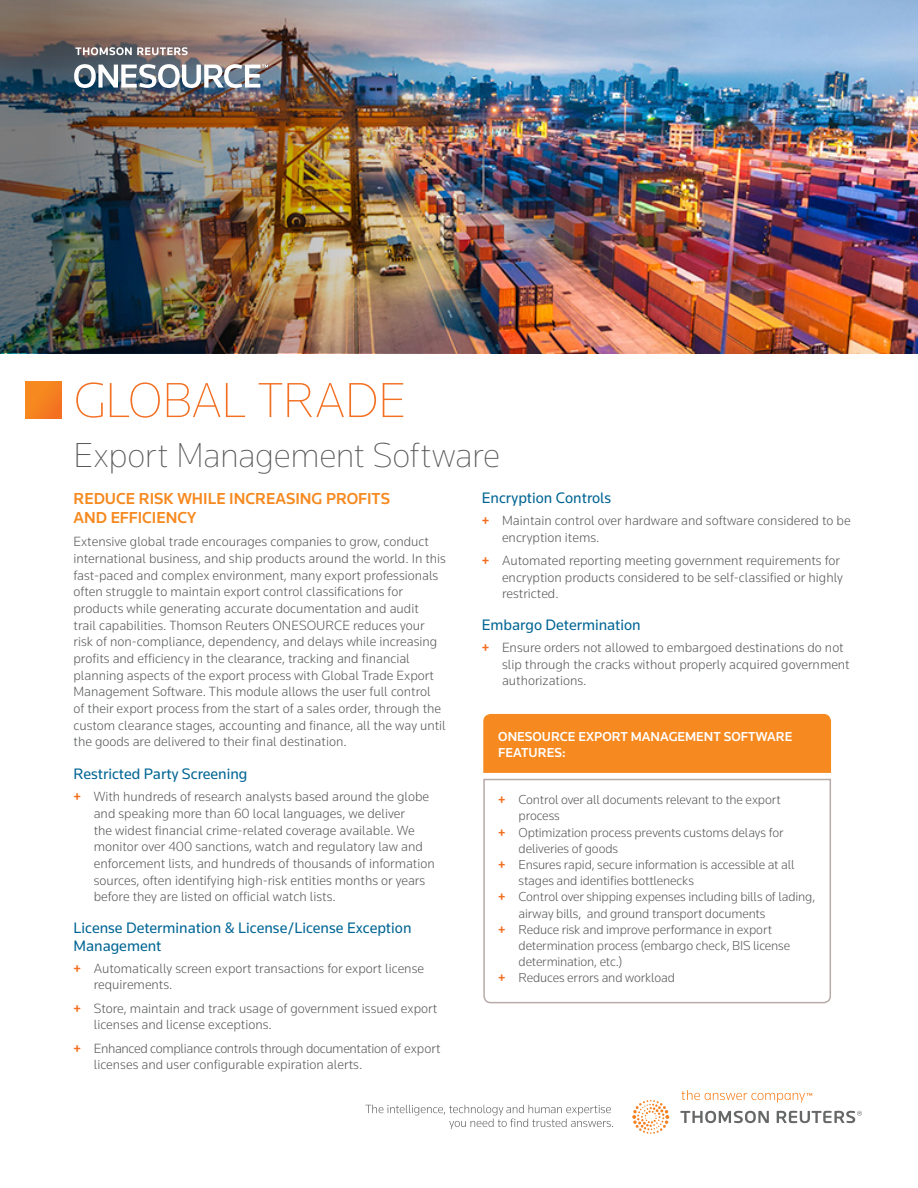
<style>
.page{position:relative;width:918px;height:1188px;background:#fff}
.page>*{position:absolute;margin:0;border:0;box-sizing:border-box;transform-origin:0 0}
.t1{font:200 51px "Knowledge";letter-spacing:-.01em;color:#f36f21}
.t2{font:200 36px "Knowledge";letter-spacing:-.01em;color:#58595b}
.t3{font:500 16.5px/19.5px "Knowledge";color:#f6891f}
.t4{font:15.75px/18px "Knowledge";color:#006594}
.t5{font:300 13.8px/16.6px "Knowledge";color:#58595b}
.t6{font:300 13.8px/16.6px "Knowledge";letter-spacing:-.025em;color:#58595b}
.t7{font:300 13.5px "Knowledge";letter-spacing:-.01em;color:#58595b}
.t8{font:500 13.5px/16.5px "Knowledge";color:#fff}
.s1{font-weight:500;color:#f36f21}
</style>
<div class="page">
<img style="left:640px;top:0;width:278px;height:353px">
<img style="left:0;top:0;width:640px;height:353px">
<img style="left:74px;top:64px;width:194px;height:24px">
<svg style="left:75px;top:47px;width:113px;height:8px"></svg>
<div style="left:25px;top:382px;width:36px;height:36px;background:linear-gradient(to right,#f68c1f,#f47821)"></div>
<div style="left:483px;top:713px;width:349px;height:60px;background:#f6891f"></div>
<svg style="left:483px;top:778px;width:348px;height:226px"></svg>
<svg style="left:365px;top:1090px;width:497px;height:44px"></svg>
<h1 class="t1" style="left:74px;top:369px;width:334px">GLOBAL TRADE</h1>
<h2 class="t2" style="left:74px;top:432px;width:428px">Export Management Software</h2>
<p class="t3" style="left:74px;top:488px;width:318px">REDUCE RISK WHILE INCREASING PROFITS<br>AND EFFICIENCY</p>
<p class="t5" style="left:74px;top:533px;width:374px">Extensive global trade encourages companies to grow, conduct international business, and ship products around the world. In this fast-paced and complex environment, many export professionals often struggle to maintain export control classifications for products while generating accurate documentation and audit<br>trail capabilities. Thomson Reuters ONESOURCE reduces your risk of non-compliance, dependency, and delays while increasing profits and efficiency in the clearance, tracking and financial planning aspects of the export process with Global Trade Export Management Software. This module allows the user full control<br>of their export process from the start of a sales order, through the custom clearance stages, accounting and finance, all the way until the goods are delivered to their final destination.</p>
<p class="t4" style="left:74px;top:765px;width:176px">Restricted Party Screening</p>
<p class="t5" style="left:94px;top:788px;width:343px;text-indent:-20px"><span class="s1">+</span> With hundreds of research analysts based around the globe and speaking more than 60 local languages, we deliver<br>the widest financial crime-related coverage available. We monitor over 400 sanctions, watch and regulatory law and enforcement lists, and hundreds of thousands of information sources, often identifying high-risk entities months or years before they are listed on official watch lists.</p>
<p class="t4" style="left:74px;top:918px;width:340px">License Determination &amp; License/License Exception<br>Management</p>
<p class="t5" style="left:94px;top:960px;width:332px;text-indent:-20px"><span class="s1">+</span> Automatically screen export transactions for export license requirements.</p>
<p class="t5" style="left:94px;top:1000px;width:345px;text-indent:-20px"><span class="s1">+</span> Store, maintain and track usage of government issued export licenses and license exceptions.</p>
<p class="t6" style="left:94px;top:1040px;width:348px;text-indent:-20px"><span class="s1">+</span> Enhanced compliance controls through documentation of export licenses and user configurable expiration alerts.</p>
<p class="t4" style="left:482px;top:488px;width:131px">Encryption Controls</p>
<p class="t5" style="left:502px;top:512px;width:350px;text-indent:-20px"><span class="s1">+</span> Maintain control over hardware and software considered to be encryption items.</p>
<p class="t5" style="left:502px;top:552px;width:342px;text-indent:-20px"><span class="s1">+</span> Automated reporting meeting government requirements for encryption products considered to be self-classified or highly restricted.</p>
<p class="t4" style="left:482px;top:615px;width:160px">Embargo Determination</p>
<p class="t5" style="left:502px;top:639px;width:349px;text-indent:-20px"><span class="s1">+</span> Ensure orders not allowed to embargoed destinations do not slip through the cracks without properly acquired government authorizations.</p>
<p class="t8" style="left:498px;top:728px;width:296px">ONESOURCE EXPORT MANAGEMENT SOFTWARE<br>FEATURES:</p>
<p class="t7" style="left:498px;top:791px;width:284px"><span class="s1">+</span> Control over all documents relevant to the export</p>
<p class="t7" style="left:519px;top:808px;width:43px">process</p>
<p class="t7" style="left:498px;top:824px;width:287px"><span class="s1">+</span> Optimization process prevents customs delays for</p>
<p class="t7" style="left:519px;top:840px;width:101px">deliveries of goods</p>
<p class="t7" style="left:498px;top:856px;width:298px"><span class="s1">+</span> Ensures rapid, secure information is accessible at all</p>
<p class="t7" style="left:519px;top:872px;width:177px">stages and identifies bottlenecks</p>
<p class="t7" style="left:498px;top:889px;width:318px"><span class="s1">+</span> Control over shipping expenses including bills of lading,</p>
<p class="t7" style="left:519px;top:905px;width:249px">airway bills, and ground transport documents</p>
<p class="t7" style="left:498px;top:921px;width:275px"><span class="s1">+</span> Reduce risk and improve performance in export</p>
<p class="t7" style="left:519px;top:937px;width:273px">determination process (embargo check, BIS license</p>
<p class="t7" style="left:519px;top:953px;width:105px">determination, etc.)</p>
<p class="t7" style="left:498px;top:970px;width:178px"><span class="s1">+</span> Reduces errors and workload</p>
</div>
